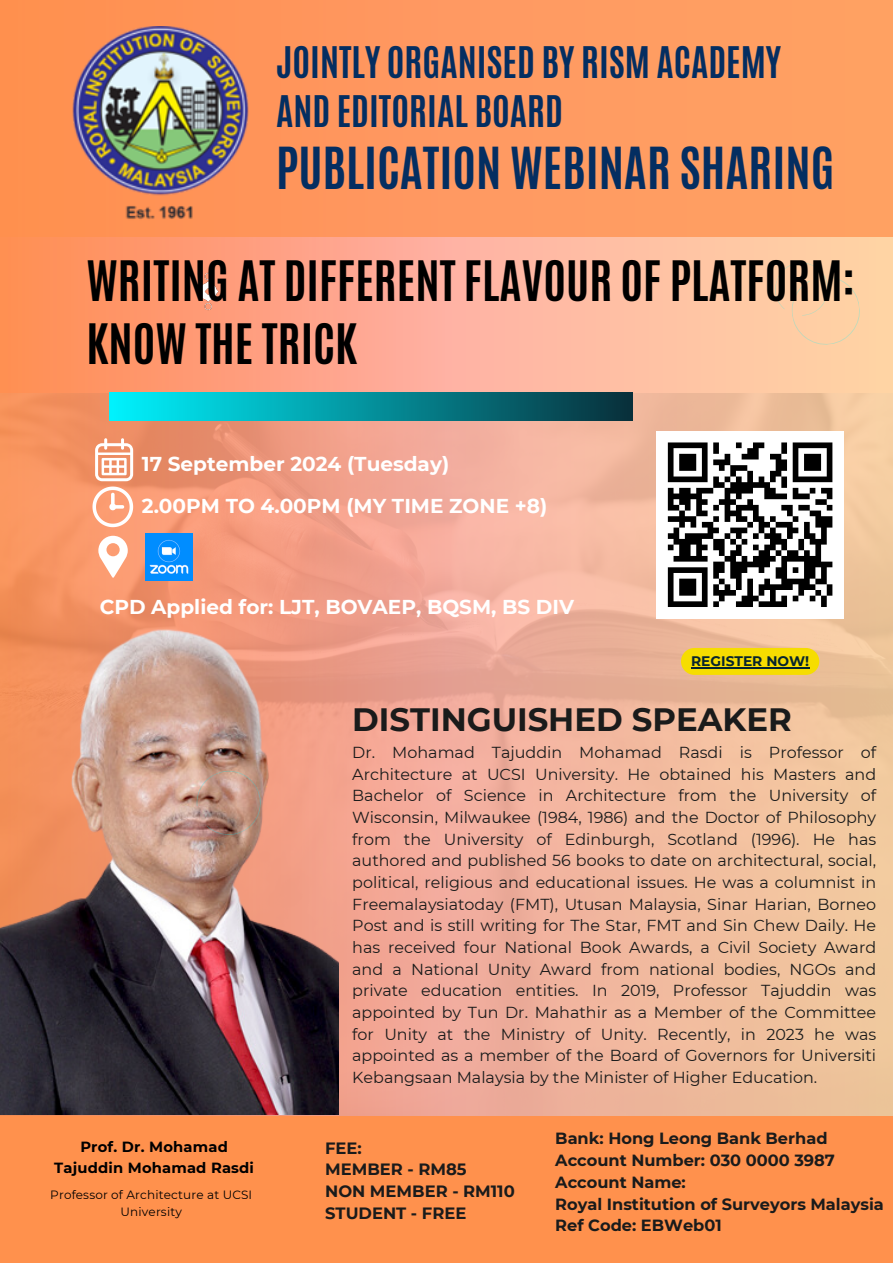
<style>
.page{position:relative;width:893px;height:1263px;background:#fff}
.page>*{position:absolute;margin:0;border:0;box-sizing:border-box;transform-origin:0 0}
.t1{font:700 48.38px "Antonio";color:#042e61}
.t2{font:700 46.5px/63px "Antonio";color:#000}
.t3{font:700 36.38px/48.9px "Antonio";color:#042e61}
.t4{font:700 32.33px "Montserrat";color:#1a1b1b}
.t5{font:700 20.02px "Montserrat";color:#fff}
.t6{font:700 16.35px/21.9px "Montserrat";color:#1a1b1b}
.t7{font:700 16.2px/21.7px "Montserrat";color:#1a1b1b}
.t8{font:15.9px/21.7px "Montserrat";color:#1a1b1b;text-align:justify}
.t9{font:700 14.7px/20.2px "Montserrat";letter-spacing:.015em;color:#000;text-align:center}
.t10{font:700 13.8px "Montserrat";color:#06252e}
.t11{font:12px/16.4px "Montserrat";letter-spacing:.015em;color:#000;text-align:center}
</style>
<div class="page">
<svg style="left:0;top:237px;width:893px;height:157px;background:#fdae8d"></svg>
<div style="left:0;top:0;width:893px;height:237px;background:linear-gradient(to right,#ff8f53,#ffa267)"></div>
<img style="left:0;top:394px;width:893px;height:722px">
<img style="left:0;top:580px;width:338px;height:534px">
<div style="left:0;top:1116px;width:893px;height:147px;background:#ff914d"></div>
<img style="left:187px;top:760px;width:85px;height:85px">
<div style="left:768px;top:255px;width:96px;height:94px;background:#ffcfa4"></div>
<div style="left:109px;top:393px;width:523px;height:28px;background:linear-gradient(to right,#00f3fe,#082f3a)"></div>
<img style="left:184px;top:271px;width:48px;height:41px">
<svg style="left:92px;top:438px;width:41px;height:89px"></svg>
<svg style="left:98px;top:536px;width:30px;height:42px"></svg>
<img style="left:145px;top:533px;width:48px;height:48px">
<img style="left:72px;top:26px;width:176px;height:205px">
<div style="left:681px;top:648px;width:138px;height:27px;background:#f6dd00;border-radius:13px"></div>
<hr style="left:691px;top:667px;width:118px;height:1px;background:#06252e">
<div style="left:656px;top:431px;width:187px;height:187px;background:#fff"></div>
<svg style="left:667px;top:442px;width:166px;height:165px"></svg>
<h3 class="t3" style="left:276px;top:38px;width:506px">JOINTLY ORGANISED BY RISM ACADEMY<br>AND EDITORIAL BOARD</h3>
<p class="t1" style="left:276px;top:134px;width:560px">PUBLICATION WEBINAR SHARING</p>
<p class="t2" style="left:86px;top:250px;width:770px">WRITING AT DIFFERENT FLAVOUR OF PLATFORM:<br>KNOW THE TRICK</p>
<h2 class="t5" style="left:142px;top:451px;width:309px">17 September 2024 (Tuesday)</h2>
<p class="t5" style="left:142px;top:493px;width:407px">2.00PM TO 4.00PM (MY TIME ZONE +8)</p>
<p class="t5" style="left:100px;top:594px;width:476px">CPD Applied for: LJT, BOVAEP, BQSM, BS DIV</p>
<h4 class="t10" style="left:691px;top:652px;width:120px">REGISTER NOW!</h4>
<p class="t9" style="left:54px;top:1137px;width:201px">Prof. Dr. Mohamad<br>Tajuddin Mohamad Rasdi</p>
<p class="t11" style="left:50px;top:1187px;width:203px">Professor of Architecture at UCSI<br>University</p>
<p class="t4" style="left:352px;top:700px;width:441px">DISTINGUISHED SPEAKER</p>
<p class="t8" style="left:352px;top:741px;width:525px">Dr. Mohamad Tajuddin Mohamad Rasdi is Professor of Architecture at UCSI University. He obtained his Masters and Bachelor of Science in Architecture from the University of Wisconsin, Milwaukee (1984, 1986) and the Doctor of Philosophy from the University of Edinburgh, Scotland (1996). He has authored and published 56 books to date on architectural, social, political, religious and educational issues. He was a columnist in Freemalaysiatoday (FMT), Utusan Malaysia, Sinar Harian, Borneo Post and is still writing for The Star, FMT and Sin Chew Daily. He has received four National Book Awards, a Civil Society Award and a National Unity Award from national bodies, NGOs and private education entities. In 2019, Professor Tajuddin was appointed by Tun Dr. Mahathir as a Member of the Committee for Unity at the Ministry of Unity. Recently, in 2023 he was appointed as a member of the Board of Governors for Universiti Kebangsaan Malaysia by the Minister of Higher Education.</p>
<p class="t6" style="left:325px;top:1137px;width:191px">FEE:<br>MEMBER - RM85<br>NON MEMBER - RM110<br>STUDENT - FREE</p>
<p class="t7" style="left:555px;top:1128px;width:330px">Bank: Hong Leong Bank Berhad<br>Account Number: 030 0000 3987<br>Account Name:<br>Royal Institution of Surveyors Malaysia<br>Ref Code: EBWeb01</p>
</div>
